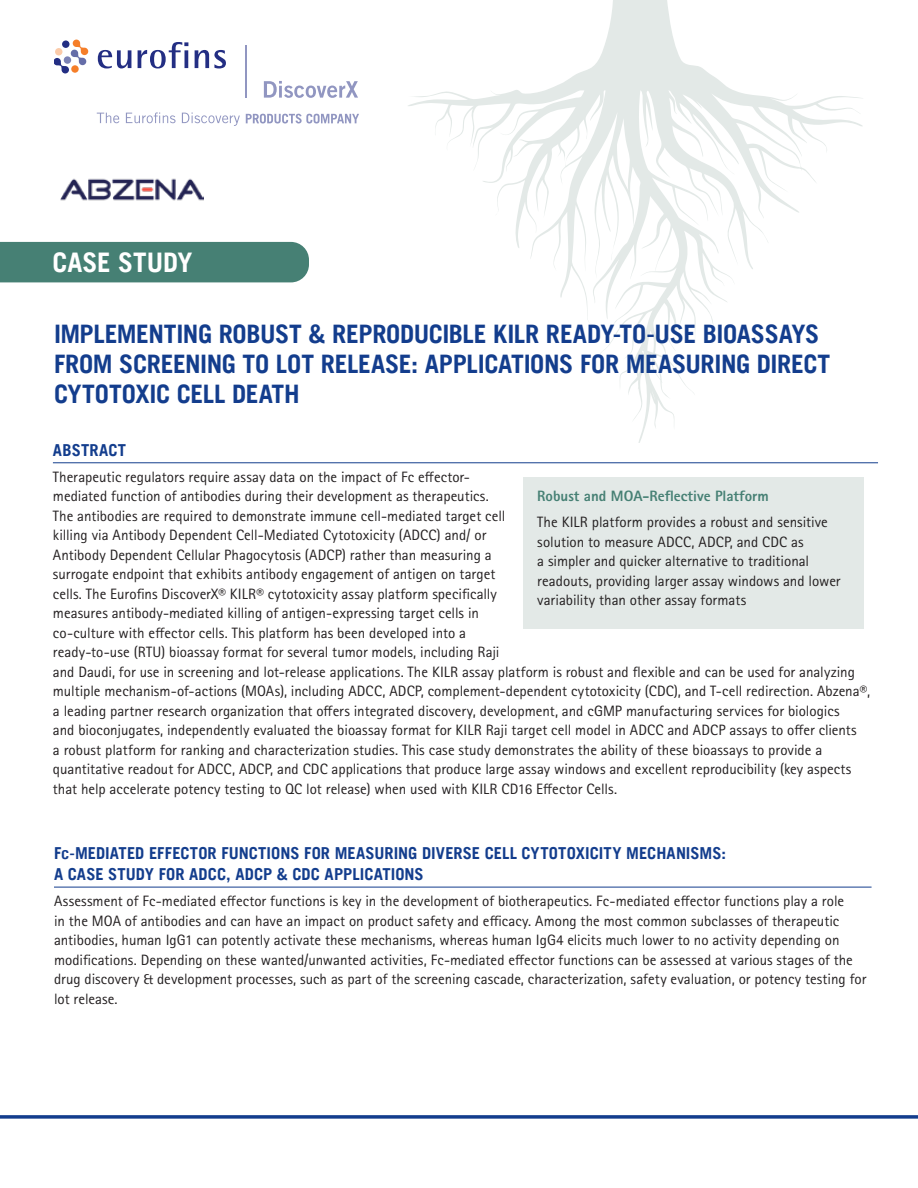
<style>
.page{position:relative;width:918px;height:1188px;background:#fff}
.page>*{position:absolute;margin:0;border:0;box-sizing:border-box;transform-origin:0 0}
.t1{font:700 27px "Trade Gothic LT";letter-spacing:-.005em;color:#fff}
.t2{font:700 25.5px/30px "Trade Gothic LT";letter-spacing:-.015em;color:#133d8d}
.t3{font:700 16.5px/21px "Trade Gothic LT";letter-spacing:.005em;color:#133d8d}
.t4{font:15px/19.5px "Rotis Sans Serif Std";color:#231f20}
.t5{font:800 15px "Rotis Sans Serif Std";color:#468074}
</style>
<div class="page">
<svg style="left:408px;top:0;width:455px;height:443px"></svg>
<hr style="left:0;top:1115px;width:918px;height:3px;background:#133d8d">
<svg style="left:97px;top:113px;width:22px;height:10px"></svg>
<svg style="left:126px;top:112px;width:50px;height:11px"></svg>
<svg style="left:182px;top:112px;width:58px;height:14px"></svg>
<svg style="left:246px;top:114px;width:113px;height:9px"></svg>
<svg style="left:54px;top:40px;width:34px;height:33px"></svg>
<div style="left:71px;top:65px;width:8px;height:8px;background:#f57e29;border-radius:50%"></div>
<div style="left:55px;top:48px;width:7px;height:7px;background:#fbcba9;border-radius:50%"></div>
<div style="left:62px;top:40px;width:8px;height:8px;background:#232e83;border-radius:50%"></div>
<svg style="left:98px;top:50px;width:33px;height:18px"></svg>
<svg style="left:138px;top:42px;width:50px;height:26px"></svg>
<svg style="left:195px;top:50px;width:31px;height:18px"></svg>
<svg style="left:264px;top:81px;width:94px;height:17px"></svg>
<hr style="left:245px;top:46px;width:1px;height:52px;background:#9196c1">
<img style="left:61px;top:178px;width:142px;height:23px">
<div style="left:0;top:242px;width:309px;height:40px;background:#468074"></div>
<hr style="left:54px;top:887px;width:818px;height:1px;background:#133d8d">
<hr style="left:53px;top:462px;width:825px;height:1px;background:#133d8d">
<div style="left:524px;top:477px;width:340px;height:151px;background:#e3e9e7"></div>
<h1 class="t1" style="left:53px;top:246px;width:142px">CASE STUDY</h1>
<h2 class="t2" style="left:54px;top:319px;width:778px">IMPLEMENTING ROBUST &amp; REPRODUCIBLE KILR READY-TO-USE BIOASSAYS<br>FROM SCREENING TO LOT RELEASE: APPLICATIONS FOR MEASURING DIRECT<br>CYTOTOXIC CELL DEATH</h2>
<p class="t3" style="left:53px;top:439px;width:75px">ABSTRACT</p>
<p class="t4" style="left:53px;top:467px;width:819px">Therapeutic regulators require assay data on the impact of Fc effector-<br>mediated function of antibodies during their development as therapeutics.<br>The antibodies are required to demonstrate immune cell-mediated target cell<br>killing via Antibody Dependent Cell-Mediated Cytotoxicity (ADCC) and/ or<br>Antibody Dependent Cellular Phagocytosis (ADCP) rather than measuring a<br>surrogate endpoint that exhibits antibody engagement of antigen on target<br>cells. The Eurofins DiscoverX® KILR® cytotoxicity assay platform specifically<br>measures antibody-mediated killing of antigen-expressing target cells in<br>co-culture with effector cells. This platform has been developed into a<br>ready-to-use (RTU) bioassay format for several tumor models, including Raji<br>and Daudi, for use in screening and lot-release applications. The KILR assay platform is robust and flexible and can be used for analyzing multiple mechanism-of-actions (MOAs), including ADCC, ADCP, complement-dependent cytotoxicity (CDC), and T-cell redirection. Abzena®, a leading partner research organization that offers integrated discovery, development, and cGMP manufacturing services for biologics<br>and bioconjugates, independently evaluated the bioassay format for KILR Raji target cell model in ADCC and ADCP assays to offer clients<br>a robust platform for ranking and characterization studies. This case study demonstrates the ability of these bioassays to provide a quantitative readout for ADCC, ADCP, and CDC applications that produce large assay windows and excellent reproducibility (key aspects that help accelerate potency testing to QC lot release) when used with KILR CD16 Effector Cells.</p>
<p class="t5" style="left:537px;top:486px;width:233px">Robust and MOA-Reflective Platform</p>
<p class="t4" style="left:537px;top:512px;width:305px">The KILR platform provides a robust and sensitive solution to measure ADCC, ADCP, and CDC as<br>a simpler and quicker alternative to traditional readouts, providing larger assay windows and lower variability than other assay formats</p>
<p class="t3" style="left:54px;top:842px;width:674px">Fc-MEDIATED EFFECTOR FUNCTIONS FOR MEASURING DIVERSE CELL CYTOTOXICITY MECHANISMS:<br>A CASE STUDY FOR ADCC, ADCP &amp; CDC APPLICATIONS</p>
<p class="t4" style="left:54px;top:892px;width:814px">Assessment of Fc-mediated effector functions is key in the development of biotherapeutics. Fc-mediated effector functions play a role<br>in the MOA of antibodies and can have an impact on product safety and efficacy. Among the most common subclasses of therapeutic antibodies, human IgG1 can potently activate these mechanisms, whereas human IgG4 elicits much lower to no activity depending on modifications. Depending on these wanted/unwanted activities, Fc-mediated effector functions can be assessed at various stages of the drug discovery &amp; development processes, such as part of the screening cascade, characterization, safety evaluation, or potency testing for lot release.</p>
</div>
